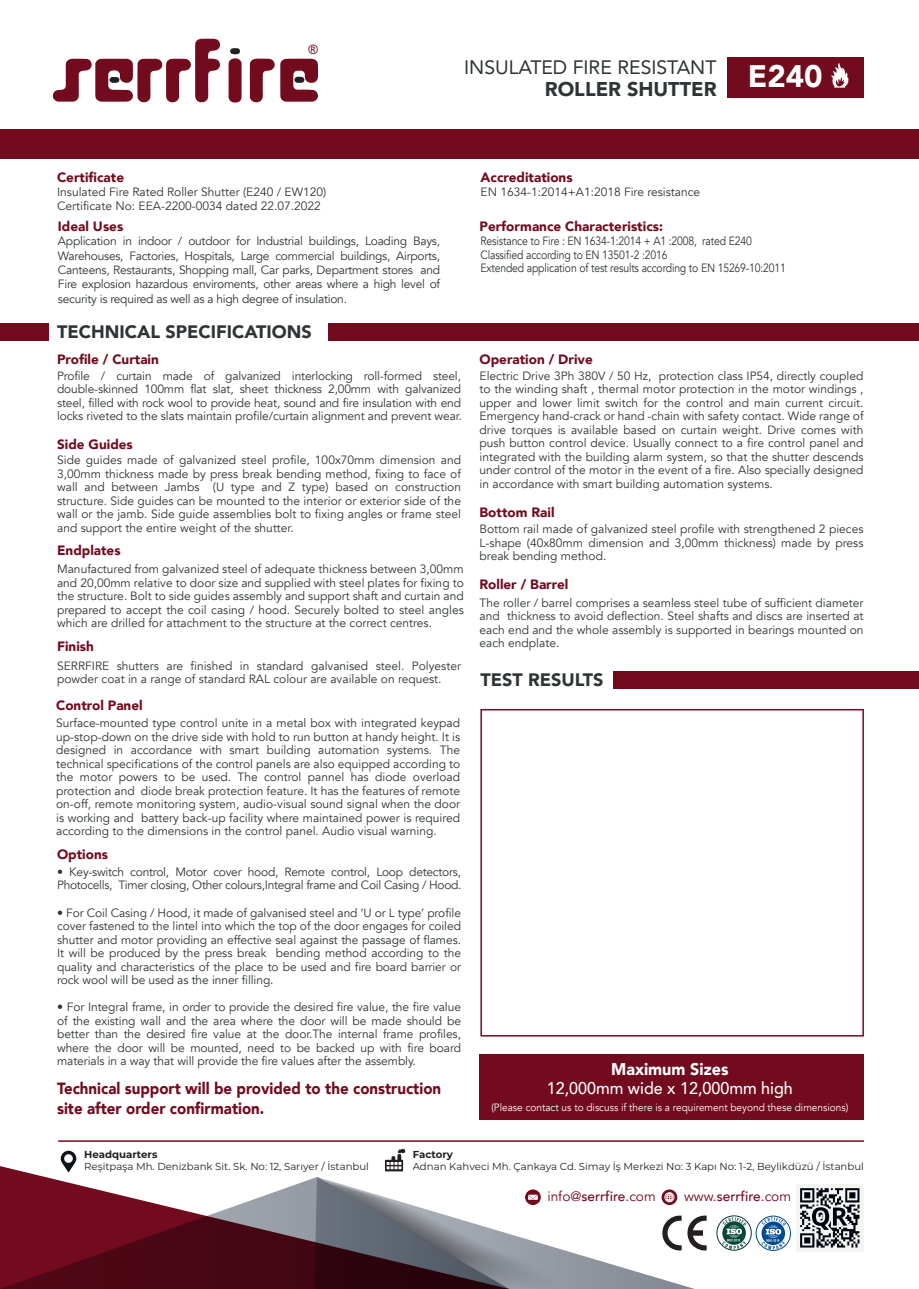
<style>
.page{position:relative;width:919px;height:1289px;background:#fff}
.page>*{position:absolute;margin:0;border:0;box-sizing:border-box;transform-origin:0 0}
.t1{font:900 19.95px "Avenir";color:#2e3335}
.t2{font:19.35px "Avenir";color:#2e3335}
.t3{font:900 18px "Avenir";color:#2e3335}
.t4{font:500 16.95px "Avenir";color:#fff;scale:.95 1}
.t5{font:900 16.95px "Avenir";color:#fff;scale:.95 1}
.t6{font:900 16.2px/19.4px "Avenir";color:#720b1e;scale:.93 1}
.t7{font:13.65px "Avenir";color:#720b1e}
.t8{font:900 13.5px "Avenir";color:#720b1e}
.t9{font:12.9px "Arial";color:#720b1e}
.t10{font:12px/13.5px "Avenir";color:#2e3335;text-align:justify}
.t11{font:12px/13.5px "Avenir";color:#2e3335;scale:.87 1}
.t12{font:12px/13.5px "Avenir";letter-spacing:-.025em;color:#2e3335}
.t13{font:10.65px "Avenir";color:#fff;scale:.95 1}
.t14{font:10.2px "Montserrat";color:#231f20}
.t15{font:700 10.2px "Montserrat";color:#231f20}
.s1{font-weight:500}
</style>
<div class="page">
<svg style="left:0;top:1176px;width:314px;height:112px"></svg>
<div style="left:328px;top:323px;width:590px;height:17px;background:#720b1e"></div>
<div style="left:0;top:323px;width:49px;height:17px;background:#720b1e"></div>
<div style="left:0;top:129px;width:918px;height:30px;background:#720b1e"></div>
<div style="left:727px;top:57px;width:136px;height:41px;background:#720b1e"></div>
<div style="left:614px;top:671px;width:304px;height:17px;background:#720b1e"></div>
<svg style="left:716px;top:1215px;width:35px;height:35px"></svg>
<div style="left:716px;top:1215px;width:35px;height:35px;border:1px solid #0d3530;border-radius:50%"></div>
<svg style="left:722px;top:1217px;width:24px;height:32px"></svg>
<svg style="left:756px;top:1215px;width:34px;height:35px"></svg>
<div style="left:756px;top:1215px;width:34px;height:35px;border:1px solid #014b91;border-radius:50%"></div>
<svg style="left:761px;top:1217px;width:24px;height:32px"></svg>
<svg style="left:831px;top:63px;width:17px;height:25px"></svg>
<div style="left:479px;top:1053px;width:384px;height:66px;background:#720b1e"></div>
<svg style="left:480px;top:709px;width:383px;height:327px"></svg>
<svg style="left:250px;top:59px;width:68px;height:43px"></svg>
<svg style="left:228px;top:48px;width:13px;height:54px"></svg>
<svg style="left:52px;top:39px;width:168px;height:64px"></svg>
<hr style="left:58px;top:1140px;width:805px;height:1px;background:#720b1e">
<svg style="left:61px;top:1150px;width:15px;height:22px"></svg>
<svg style="left:314px;top:1148px;width:392px;height:140px"></svg>
<div style="left:796px;top:1183px;width:67px;height:68px;background:#f4f4f3"></div>
<svg style="left:800px;top:1188px;width:59px;height:59px"></svg>
<p class="t8" style="left:57px;top:166px;width:69px">Certificate</p>
<p class="t9" style="left:308px;top:41px;width:11px">®</p>
<h2 class="t2" style="left:464px;top:51px;width:254px">INSULATED FIRE RESISTANT</h2>
<h1 class="t1" style="left:545px;top:72px;width:279px">ROLLER SHUTTER <sup>E240</sup></h1>
<p class="t8" style="left:480px;top:166px;width:94px">Accreditations</p>
<p class="t10" style="left:57px;top:185px;width:270px">Insulated Fire Rated Roller Shutter (E240 / EW120)</p>
<p class="t10" style="left:480px;top:185px;width:221px">EN 1634-1:2014+A1:2018 Fire resistance</p>
<p class="t10" style="left:57px;top:200px;width:265px">Certificate No: EEA-2200-0034 dated 22.07.2022</p>
<p class="t11" style="left:480px;top:234px;width:352px">Resistance to Fire : EN 1634-1:2014 + A1 :2008, rated E240<br>Classified according to EN 13501-2 :2016<br>Extended application of test results according to EN 15269-10:2011</p>
<p class="t8" style="left:479px;top:214px;width:185px">Performance Characteristics:</p>
<p class="t8" style="left:58px;top:215px;width:67px">Ideal Uses</p>
<p class="t10" style="left:58px;top:234px;width:383px;line-height:14.4px">Application in indoor / outdoor for Industrial buildings, Loading Bays, Warehouses, Factories, Hospitals, Large commercial buildings, Airports, Canteens, Restaurants, Shopping mall, Car parks, Department stores and Fire explosion hazardous enviroments, other areas where a high level of security is required as well as a high degree of insulation.</p>
<h3 class="t3" style="left:57px;top:316px;width:256px">TECHNICAL SPECIFICATIONS</h3>
<p class="t8" style="left:57px;top:348px;width:103px">Profile / Curtain</p>
<p class="t8" style="left:479px;top:348px;width:115px">Operation / Drive</p>
<p class="t10" style="left:57px;top:369px;width:406px">Profile / curtain made of galvanized interlocking roll-formed steel, double-skinned 100mm flat slat, sheet thickness 2,00mm with galvanized steel, filled with rock wool to provide heat, sound and fire insulation with end locks riveted to the slats maintain profile/curtain alignment and prevent wear.</p>
<p class="t8" style="left:57px;top:433px;width:77px">Side Guides</p>
<p class="t10" style="left:57px;top:453px;width:405px">Side guides made of galvanized steel profile, 100x70mm dimension and 3,00mm thickness made by press break bending method, fixing to face of wall and between Jambs (U type and Z type) based on construction structure. Side guides can be mounted to the interior or exterior side of the wall or the jamb. Side guide assemblies bolt to fixing angles or frame steel and support the entire weight of the shutter.</p>
<p class="t8" style="left:57px;top:538px;width:65px">Endplates</p>
<p class="t10" style="left:57px;top:562px;width:408px">Manufactured from galvanized steel of adequate thickness between 3,00mm and 20,00mm relative to door size and supplied with steel plates for fixing to the structure. Bolt to side guides assembly and support shaft and curtain and prepared to accept the coil casing / hood. Securely bolted to steel angles which are drilled for attachment to the structure at the correct centres.</p>
<p class="t8" style="left:57px;top:635px;width:38px">Finish</p>
<p class="t10" style="left:57px;top:659px;width:405px">SERRFIRE shutters are finished in standard galvanised steel. Polyester powder coat in a range of standard RAL colour are available on request.</p>
<p class="t8" style="left:56px;top:694px;width:88px">Control Panel</p>
<p class="t10" style="left:56px;top:716px;width:405px">Surface-mounted type control unite in a metal box with integrated keypad up-stop-down on the drive side with hold to run button at handy height. It is designed in accordance with smart building automation systems. The technical specifications of the control panels are also equipped according to the motor powers to be used. The control pannel has diode overload protection and diode break protection feature. It has the features of remote on-off, remote monitoring system, audio-visual sound signal when the door is working and battery back-up facility where maintained power is required according to the dimensions in the control panel. Audio visual warning.</p>
<p class="t8" style="left:57px;top:842px;width:52px">Options</p>
<p class="t12" style="left:57px;top:865px;width:406px">• Key-switch control, Motor cover hood, Remote control, Loop detectors,<br>Photocells, Timer closing, Other colours,Integral frame and Coil Casing / Hood.</p>
<p class="t10" style="left:57px;top:905px;width:405px">• For Coil Casing / Hood, it made of galvanised steel and ‘U or L type’ profile cover fastened to the lintel into which the top of the door engages for coiled shutter and motor providing an effective seal against the passage of flames.<br>It will be produced by the press break bending method according to the quality and characteristics of the place to be used and fire board barrier or rock wool will be used as the inner filling.</p>
<p class="t10" style="left:57px;top:1000px;width:405px">• For Integral frame, in order to provide the desired fire value, the fire value of the existing wall and the area where the door will be made should be better than the desired fire value at the door.The internal frame profiles, where the door will be mounted, need to be backed up with fire board materials in a way that will provide the fire values after the assembly.</p>
<h3 class="t6" style="left:57px;top:1078px;width:414px">Technical support will be provided to the construction site after order confirmation.</h3>
<p class="t10" style="left:479px;top:369px;width:385px">Electric Drive 3Ph 380V / 50 Hz, protection class IP54, directly coupled to the winding shaft , thermal motor protection in the motor windings , upper and lower limit switch for the control and main current circuit.<br>Emergency hand-crack or hand -chain with safety contact. Wide range of drive torques is available based on curtain weight. Drive comes with push button control device. Usually connect to a fire control panel and integrated with the building alarm system, so that the shutter descends under control of the motor in the event of a fire. Also specially designed in accordance with smart building automation systems.</p>
<p class="t8" style="left:479px;top:500px;width:76px">Bottom Rail</p>
<p class="t10" style="left:479px;top:522px;width:385px">Bottom rail made of galvanized steel profile with strengthened 2 pieces L-shape (40x80mm dimension and 3,00mm thickness) made by press break bending method.</p>
<p class="t8" style="left:479px;top:572px;width:90px">Roller / Barrel</p>
<p class="t10" style="left:479px;top:596px;width:385px">The roller / barrel comprises a seamless steel tube of sufficient diameter and thickness to avoid deflection. Steel shafts and discs are inserted at each end and the whole assembly is supported in bearings mounted on each endplate.</p>
<h3 class="t3" style="left:480px;top:664px;width:125px">TEST RESULTS</h3>
<h3 class="t5" style="left:611px;top:1054px;width:125px">Maximum Sizes</h3>
<h3 class="t4" style="left:546px;top:1073px;width:260px">12,000mm wide x 12,000mm high</h3>
<p class="t13" style="left:491px;top:1101px;width:377px">(Please contact us to discuss if there is a requirement beyond these dimensions)</p>
<p class="t15" style="left:84px;top:1147px;width:75px">Headquarters</p>
<p class="t14" style="left:84px;top:1159px;width:286px">Reşitpaşa Mh. Denizbank Sit. Sk. No: 12, Sarıyer / İstanbul</p>
<p class="t15" style="left:412px;top:1147px;width:42px">Factory</p>
<p class="t14" style="left:412px;top:1159px;width:453px">Adnan Kahveci Mh. Çankaya Cd. Simay İş Merkezi No: 3 Kapı No: 1-2, Beylikdüzü / İstanbul</p>
<p class="t7" style="left:547px;top:1187px;width:110px">info@<span class="s1">serrfire</span>.com</p>
<p class="t7" style="left:684px;top:1187px;width:108px">www.<span class="s1">serrfire</span>.com</p>
</div>
